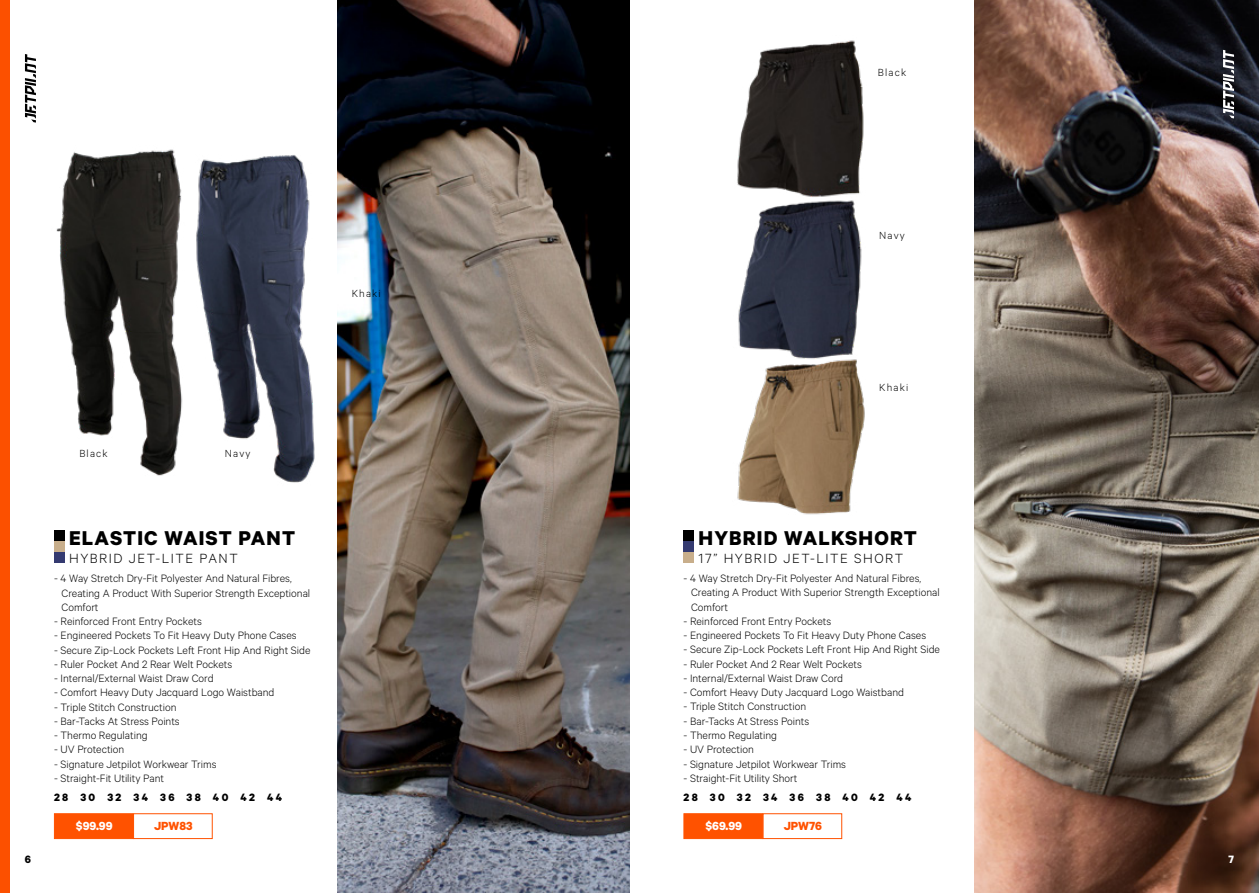
<style>
.page{position:relative;width:1259px;height:893px;background:#fff}
.page>*{position:absolute;margin:0;border:0;box-sizing:border-box;transform-origin:0 0}
.t1{font:700 22.5px "Calibre";letter-spacing:.05em;color:#000}
.t2{font:300 15px "Calibre";letter-spacing:.1em;color:#000}
.t3{font:700 13.2px "Calibre";color:#fff}
.t4{font:700 13.2px "Calibre";color:#ff5200}
.t5{font:300 12px/14.2px "Calibre";color:#000}
.t6{font:700 12px "Calibre";letter-spacing:.2em;color:#000}
.t7{font:700 12px "Calibre";color:#fff}
.t8{font:300 11.55px "Calibre";letter-spacing:.1em;color:#000}
</style>
<div class="page">
<img style="left:338px;top:0;width:291px;height:893px">
<div style="left:683px;top:813px;width:80px;height:26px;background:#ff5200;border:1px solid #ff5200"></div>
<div style="left:54px;top:813px;width:79px;height:26px;background:#ff5200;border:1px solid #ff5200"></div>
<div style="left:762px;top:813px;width:80px;height:26px;border:1px solid #ff5200"></div>
<div style="left:133px;top:813px;width:80px;height:26px;border:1px solid #ff5200"></div>
<div style="left:54px;top:552px;width:11px;height:11px;background:#343a70"></div>
<div style="left:683px;top:552px;width:11px;height:10px;background:#c8ae8b"></div>
<div style="left:54px;top:541px;width:11px;height:11px;background:#c8ae8b"></div>
<div style="left:683px;top:541px;width:11px;height:11px;background:#343a70"></div>
<div style="left:54px;top:530px;width:11px;height:11px;background:#000"></div>
<div style="left:683px;top:530px;width:11px;height:11px;background:#000"></div>
<img style="left:56px;top:150px;width:96px;height:322px">
<img style="left:152px;top:126px;width:189px;height:364px">
<img style="left:737px;top:40px;width:127px;height:156px">
<img style="left:738px;top:196px;width:124px;height:159px">
<img style="left:737px;top:355px;width:128px;height:160px">
<img style="left:974px;top:0;width:285px;height:893px">
<svg style="left:1223px;top:50px;width:11px;height:68px"></svg>
<svg style="left:25px;top:54px;width:11px;height:69px"></svg>
<div style="left:0;top:0;width:9px;height:893px;background:#fc5000"></div>
<p class="t8" style="left:878px;top:66px;width:30px">Black</p>
<p class="t8" style="left:352px;top:287px;width:31px">Khaki</p>
<p class="t8" style="left:79px;top:447px;width:30px">Black</p>
<p class="t8" style="left:225px;top:447px;width:27px">Navy</p>
<h1 class="t1" style="left:69px;top:524px;width:227px">ELASTIC WAIST PANT</h1>
<p class="t2" style="left:69px;top:549px;width:170px">HYBRID JET-LITE PANT</p>
<p class="t8" style="left:879px;top:229px;width:27px">Navy</p>
<p class="t8" style="left:879px;top:381px;width:31px">Khaki</p>
<h1 class="t1" style="left:698px;top:524px;width:220px">HYBRID WALKSHORT</h1>
<p class="t2" style="left:698px;top:549px;width:206px">17” HYBRID JET-LITE SHORT</p>
<p class="t5" style="left:691px;top:571px;width:250px;text-indent:-8px">- 4 Way Stretch Dry-Fit Polyester And Natural Fibres,<br>Creating A Product With Superior Strength Exceptional<br>Comfort</p>
<p class="t5" style="left:683px;top:613px;width:149px">- Reinforced Front Entry Pockets</p>
<p class="t5" style="left:683px;top:628px;width:244px">- Engineered Pockets To Fit Heavy Duty Phone Cases</p>
<p class="t5" style="left:683px;top:642px;width:258px">- Secure Zip-Lock Pockets Left Front Hip And Right Side</p>
<p class="t5" style="left:683px;top:656px;width:180px">- Ruler Pocket And 2 Rear Welt Pockets</p>
<p class="t5" style="left:683px;top:671px;width:161px">- Internal/External Waist Draw Cord</p>
<p class="t5" style="left:683px;top:685px;width:222px">- Comfort Heavy Duty Jacquard Logo Waistband</p>
<p class="t5" style="left:683px;top:699px;width:124px">- Triple Stitch Construction</p>
<p class="t5" style="left:683px;top:713px;width:127px">- Bar-Tacks At Stress Points</p>
<p class="t5" style="left:683px;top:728px;width:95px">- Thermo Regulating</p>
<p class="t5" style="left:683px;top:742px;width:72px">- UV Protection</p>
<p class="t5" style="left:683px;top:756px;width:164px">- Signature Jetpilot Workwear Trims</p>
<p class="t5" style="left:683px;top:770px;width:115px">- Straight-Fit Utility Short</p>
<p class="t5" style="left:61px;top:571px;width:250px;text-indent:-8px">- 4 Way Stretch Dry-Fit Polyester And Natural Fibres,<br>Creating A Product With Superior Strength Exceptional<br>Comfort</p>
<p class="t5" style="left:54px;top:614px;width:149px">- Reinforced Front Entry Pockets</p>
<p class="t5" style="left:54px;top:628px;width:244px">- Engineered Pockets To Fit Heavy Duty Phone Cases</p>
<p class="t5" style="left:54px;top:642px;width:258px">- Secure Zip-Lock Pockets Left Front Hip And Right Side</p>
<p class="t5" style="left:54px;top:656px;width:180px">- Ruler Pocket And 2 Rear Welt Pockets</p>
<p class="t5" style="left:54px;top:671px;width:161px">- Internal/External Waist Draw Cord</p>
<p class="t5" style="left:54px;top:685px;width:222px">- Comfort Heavy Duty Jacquard Logo Waistband</p>
<p class="t5" style="left:54px;top:699px;width:124px">- Triple Stitch Construction</p>
<p class="t5" style="left:54px;top:713px;width:127px">- Bar-Tacks At Stress Points</p>
<p class="t5" style="left:54px;top:728px;width:95px">- Thermo Regulating</p>
<p class="t5" style="left:54px;top:742px;width:72px">- UV Protection</p>
<p class="t5" style="left:54px;top:756px;width:164px">- Signature Jetpilot Workwear Trims</p>
<p class="t5" style="left:54px;top:771px;width:112px">- Straight-Fit Utility Pant</p>
<p class="t6" style="left:54px;top:790px;width:230px">28 30 32 34 36 38 40 42 44</p>
<p class="t6" style="left:683px;top:790px;width:230px">28 30 32 34 36 38 40 42 44</p>
<p class="t3" style="left:76px;top:818px;width:38px">$99.99</p>
<p class="t4" style="left:154px;top:818px;width:40px">JPW83</p>
<p class="t3" style="left:705px;top:818px;width:38px">$69.99</p>
<p class="t4" style="left:784px;top:818px;width:40px">JPW76</p>
<p class="t6" style="left:25px;top:852px;width:8px">6</p>
<p class="t7" style="left:1228px;top:852px;width:7px">7</p>
</div>
